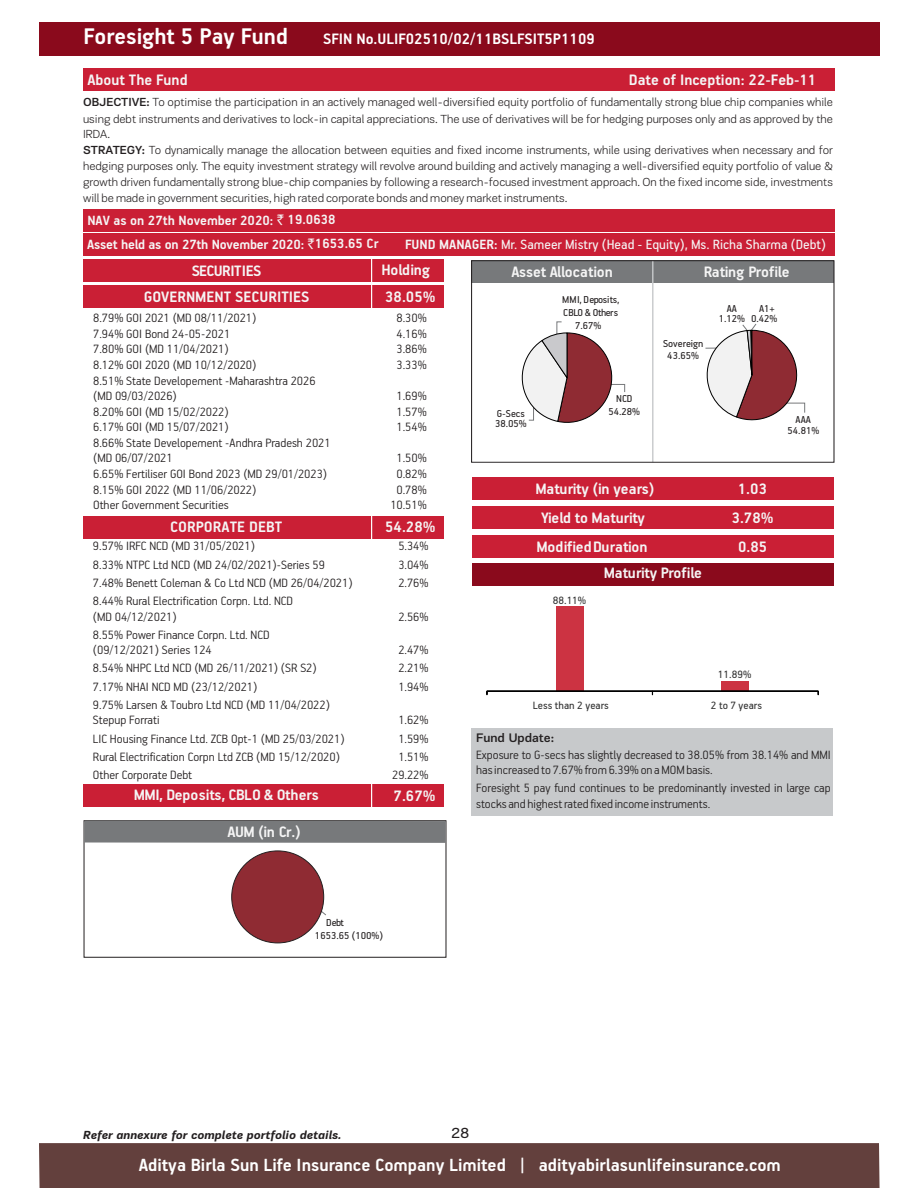
<style>
.page{position:relative;width:918px;height:1188px;background:#fff}
.page>*{position:absolute;margin:0;border:0;box-sizing:border-box;transform-origin:0 0}
.t1{font:700 25.35px "PF Handbook Pro";color:#fff}
.t2{font:700 19.8px "PF Handbook Pro";color:#fff}
.t3{font:700 16.95px "PF Handbook Pro";color:#f5f5f5}
.t4{font:700 16.95px "PF Handbook Pro";letter-spacing:-.02em;color:#f5f5f5}
.t5{font:700 16.95px "PF Handbook Pro";color:#fff}
.t6{font:700 16.95px "PF Handbook Pro";letter-spacing:-.03em;color:#f5f5f5}
.t7{font:15.45px "PF Encore Sans Pro";color:#231f20}
.t8{font:700 15px/24.3px "PF Handbook Pro";color:#f5f5f5}
.t9{font:15px "PF Handbook Pro";color:#f5f5f5}
.t10{font:300 13.5px/15.3px "PF Handbook Pro";color:#231f20}
.t11{font:500 12.75px "PF Encore Sans Pro";color:#231f20}
.t12{font:300 12px/15.9px "PF Encore Sans Pro";color:#231f20}
.t13{font:italic 700 12px "PF Encore Sans Pro";color:#231f20}
.t14{font:11.85px "PF Handbook Pro";color:#333}
.t15{font:11.25px/13px "PF Handbook Pro";color:#231f20;text-align:center}
.t16{font:11.25px/12.8px "PF Handbook Pro";letter-spacing:-.03em;color:#231f20;text-align:center}
.s1{font-weight:500}
.s2{font-family:"Rupee";font-weight:400}
.s3{font-weight:700}
</style>
<div class="page">
<div style="left:39px;top:22px;width:841px;height:33px;background:#8a0a1c"></div>
<div style="left:83px;top:286px;width:361px;height:22px;background:#ca1f35"></div>
<div style="left:83px;top:516px;width:360px;height:22px;background:#ca1f35"></div>
<div style="left:83px;top:259px;width:361px;height:22px;background:#ca1f35"></div>
<div style="left:83px;top:68px;width:751px;height:23px;background:#ca1f35"></div>
<div style="left:83px;top:210px;width:751px;height:22px;background:#ca1f35"></div>
<div style="left:83px;top:234px;width:751px;height:22px;background:#ca1f35"></div>
<div style="left:83px;top:785px;width:360px;height:22px;background:#ca1f35"></div>
<div style="left:39px;top:1143px;width:841px;height:45px;background:#63403d"></div>
<hr style="left:371px;top:258px;width:1px;height:736px;background:#fff">
<div style="left:472px;top:261px;width:362px;height:22px;background:#77797b"></div>
<hr style="left:652px;top:261px;width:1px;height:201px;background:#c7c9cb">
<div style="left:471px;top:260px;width:363px;height:203px;border:1px solid #231f20"></div>
<div style="left:472px;top:729px;width:361px;height:87px;background:#c7c9cb"></div>
<div style="left:472px;top:478px;width:362px;height:22px;background:#ca1f35"></div>
<div style="left:472px;top:507px;width:362px;height:22px;background:#ca1f35"></div>
<div style="left:472px;top:536px;width:362px;height:22px;background:#ca1f35"></div>
<div style="left:472px;top:563px;width:362px;height:22px;background:#8a0a1c"></div>
<div style="left:722px;top:681px;width:27px;height:10px;background:#cc3342"></div>
<div style="left:556px;top:607px;width:28px;height:84px;background:#cc3342"></div>
<svg style="left:487px;top:691px;width:331px;height:4px"></svg>
<div style="left:84px;top:820px;width:362px;height:138px;border:1px solid #231f20"></div>
<div style="left:84px;top:821px;width:362px;height:22px;background:#77797b"></div>
<svg style="left:319px;top:909px;width:7px;height:9px"></svg>
<div style="left:231px;top:851px;width:93px;height:92px;background:#8f2b33;border:1px solid #231f20;border-radius:50%"></div>
<svg style="left:705px;top:323px;width:100px;height:98px"></svg>
<svg style="left:521px;top:321px;width:104px;height:102px"></svg>
<h1 class="t1" style="left:84px;top:25px;width:206px">Foresight 5 Pay Fund</h1>
<p class="t5" style="left:323px;top:31px;width:273px">SFIN No.ULIF02510/02/11BSLFSIT5P1109</p>
<p class="t3" style="left:87px;top:72px;width:102px">About The Fund</p>
<p class="t3" style="left:629px;top:72px;width:189px">Date of Inception: 22-Feb-11</p>
<p class="t12" style="left:83px;top:96px;width:751px"><span class="s1">OBJECTIVE:</span> To optimise the participation in an actively managed well-diversified equity portfolio of fundamentally strong blue chip companies while using debt instruments and derivatives to lock-in capital appreciations. The use of derivatives will be for hedging purposes only and as approved by the IRDA.<br><span class="s1">STRATEGY:</span> To dynamically manage the allocation between equities and fixed income instruments, while using derivatives when necessary and for hedging purposes only. The equity investment strategy will revolve around building and actively managing a well-diversified equity portfolio of value &amp; growth driven fundamentally strong blue-chip companies by following a research-focused investment approach. On the fixed income side, investments will be made in government securities, high rated corporate bonds and money market instruments.</p>
<p class="t8" style="left:87px;top:209px;width:293px">NAV as on 27th November 2020: <span class="s2">`</span> 19.0638<br>Asset held as on 27th November 2020: <span class="s2">`</span>1653.65 Cr</p>
<p class="t9" style="left:405px;top:237px;width:422px"><span class="s3">FUND MANAGER:</span> Mr. Sameer Mistry (Head - Equity), Ms. Richa Sharma (Debt)</p>
<p class="t6" style="left:192px;top:263px;width:71px">SECURITIES</p>
<p class="t3" style="left:382px;top:262px;width:50px">Holding</p>
<p class="t3" style="left:144px;top:289px;width:167px">GOVERNMENT SECURITIES</p>
<p class="t3" style="left:385px;top:289px;width:52px">38.05%</p>
<p class="t10" style="left:93px;top:311px;width:165px">8.79% GOI 2021 (MD 08/11/2021)</p>
<p class="t10" style="left:397px;top:311px;width:32px">8.30%</p>
<p class="t10" style="left:93px;top:327px;width:139px">7.94% GOI Bond 24-05-2021</p>
<p class="t10" style="left:397px;top:327px;width:32px">4.16%</p>
<p class="t10" style="left:93px;top:342px;width:137px">7.80% GOI (MD 11/04/2021)</p>
<p class="t10" style="left:397px;top:342px;width:32px">3.86%</p>
<p class="t10" style="left:93px;top:358px;width:165px">8.12% GOI 2020 (MD 10/12/2020)</p>
<p class="t10" style="left:397px;top:358px;width:32px">3.33%</p>
<p class="t10" style="left:93px;top:374px;width:224px">8.51% State Developement -Maharashtra 2026 (MD 09/03/2026)</p>
<p class="t10" style="left:397px;top:389px;width:32px">1.69%</p>
<p class="t10" style="left:93px;top:405px;width:137px">8.20% GOI (MD 15/02/2022)</p>
<p class="t10" style="left:397px;top:405px;width:32px">1.57%</p>
<p class="t10" style="left:93px;top:420px;width:137px">6.17% GOI (MD 15/07/2021)</p>
<p class="t10" style="left:397px;top:420px;width:32px">1.54%</p>
<p class="t10" style="left:93px;top:436px;width:239px">8.66% State Developement -Andhra Pradesh 2021 (MD 06/07/2021</p>
<p class="t10" style="left:397px;top:451px;width:32px">1.50%</p>
<p class="t10" style="left:93px;top:467px;width:235px">6.65% Fertiliser GOI Bond 2023 (MD 29/01/2023)</p>
<p class="t10" style="left:397px;top:467px;width:32px">0.82%</p>
<p class="t10" style="left:93px;top:483px;width:165px">8.15% GOI 2022 (MD 11/06/2022)</p>
<p class="t10" style="left:397px;top:483px;width:32px">0.78%</p>
<p class="t10" style="left:93px;top:498px;width:137px">Other Government Securities</p>
<p class="t10" style="left:390px;top:498px;width:38px">10.51%</p>
<p class="t3" style="left:170px;top:520px;width:114px">CORPORATE DEBT</p>
<p class="t3" style="left:385px;top:519px;width:52px">54.28%</p>
<p class="t10" style="left:93px;top:539px;width:163px">9.57% IRFC NCD (MD 31/05/2021)</p>
<p class="t10" style="left:398px;top:539px;width:32px">5.34%</p>
<p class="t10" style="left:93px;top:558px;width:233px">8.33% NTPC Ltd NCD (MD 24/02/2021)-Series 59</p>
<p class="t10" style="left:398px;top:558px;width:32px">3.04%</p>
<p class="t10" style="left:93px;top:576px;width:261px">7.48% Benett Coleman &amp; Co Ltd NCD (MD 26/04/2021)</p>
<p class="t10" style="left:398px;top:576px;width:32px">2.76%</p>
<p class="t10" style="left:93px;top:594px;width:202px">8.44% Rural Electrification Corpn. Ltd. NCD (MD 04/12/2021)</p>
<p class="t10" style="left:398px;top:610px;width:32px">2.56%</p>
<p class="t10" style="left:93px;top:628px;width:178px">8.55% Power Finance Corpn. Ltd. NCD (09/12/2021) Series 124</p>
<p class="t10" style="left:398px;top:643px;width:32px">2.47%</p>
<p class="t10" style="left:93px;top:661px;width:225px">8.54% NHPC Ltd NCD (MD 26/11/2021) (SR S2)</p>
<p class="t10" style="left:398px;top:661px;width:32px">2.21%</p>
<p class="t10" style="left:93px;top:680px;width:166px">7.17% NHAI NCD MD (23/12/2021)</p>
<p class="t10" style="left:398px;top:680px;width:32px">1.94%</p>
<p class="t10" style="left:93px;top:698px;width:238px">9.75% Larsen &amp; Toubro Ltd NCD (MD 11/04/2022)<br>Stepup Forrati</p>
<p class="t10" style="left:398px;top:713px;width:32px">1.62%</p>
<p class="t10" style="left:93px;top:732px;width:253px">LIC Housing Finance Ltd. ZCB Opt-1 (MD 25/03/2021)</p>
<p class="t10" style="left:398px;top:732px;width:32px">1.59%</p>
<p class="t10" style="left:93px;top:750px;width:248px">Rural Electrification Corpn Ltd ZCB (MD 15/12/2020)</p>
<p class="t10" style="left:398px;top:750px;width:32px">1.51%</p>
<p class="t10" style="left:93px;top:768px;width:101px">Other Corporate Debt</p>
<p class="t10" style="left:392px;top:768px;width:38px">29.22%</p>
<p class="t4" style="left:134px;top:787px;width:187px">MMI, Deposits, CBLO &amp; Others</p>
<p class="t3" style="left:394px;top:788px;width:43px">7.67%</p>
<p class="t3" style="left:228px;top:824px;width:75px">AUM (in Cr.)</p>
<p class="t15" style="left:315px;top:917px;width:70px;text-align:left;text-indent:11px">Debt<br>1653.65 (100%)</p>
<p class="t3" style="left:511px;top:265px;width:103px">Asset Allocation</p>
<p class="t4" style="left:704px;top:265px;width:87px">Rating Profile</p>
<p class="t16" style="left:562px;top:294px;width:59px">MMI, Deposits,<br>CBLO &amp; Others<br>7.67%</p>
<p class="t15" style="left:727px;top:303px;width:12px">AA</p>
<p class="t15" style="left:751px;top:304px;width:28px;line-height:10.1px">A1+<br>0.42%</p>
<p class="t15" style="left:719px;top:313px;width:28px">1.12%</p>
<p class="t15" style="left:663px;top:338px;width:42px">Sovereign</p>
<p class="t15" style="left:497px;top:408px;width:30px">G-Secs</p>
<p class="t15" style="left:495px;top:418px;width:33px">38.05%</p>
<p class="t15" style="left:608px;top:393px;width:33px">NCD<br>54.28%</p>
<p class="t15" style="left:667px;top:350px;width:33px">43.65%</p>
<p class="t15" style="left:796px;top:414px;width:17px">AAA</p>
<p class="t15" style="left:788px;top:425px;width:33px">54.81%</p>
<p class="t3" style="left:536px;top:481px;width:121px">Maturity (in years)</p>
<p class="t3" style="left:738px;top:482px;width:31px">1.03</p>
<p class="t4" style="left:541px;top:510px;width:106px">Yield to Maturity</p>
<p class="t3" style="left:732px;top:510px;width:43px">3.78%</p>
<p class="t3" style="left:537px;top:539px;width:113px">ModifiedDuration</p>
<p class="t3" style="left:738px;top:539px;width:31px">0.85</p>
<p class="t4" style="left:604px;top:566px;width:100px">Maturity Profile</p>
<p class="t14" style="left:553px;top:595px;width:35px">88.11%</p>
<p class="t14" style="left:718px;top:669px;width:35px">11.89%</p>
<p class="t14" style="left:533px;top:700px;width:78px">Less than 2 years</p>
<p class="t14" style="left:711px;top:700px;width:53px">2 to 7 years</p>
<p class="t11" style="left:476px;top:733px;width:80px">Fund Update:</p>
<p class="t10" style="left:476px;top:748px;width:356px">Exposure to G-secs has slightly decreased to 38.05% from 38.14% and MMI has increased to 7.67% from 6.39% on a MOM basis.</p>
<p class="t10" style="left:476px;top:781px;width:356px">Foresight 5 pay fund continues to be predominantly invested in large cap stocks and highest rated fixed income instruments.</p>
<p class="t13" style="left:83px;top:1130px;width:260px">Refer annexure for complete portfolio details.</p>
<p class="t7" style="left:451px;top:1127px;width:20px">28</p>
<h2 class="t2" style="left:139px;top:1156px;width:644px">Aditya Birla Sun Life Insurance Company Limited | adityabirlasunlifeinsurance.com</h2>
</div>
